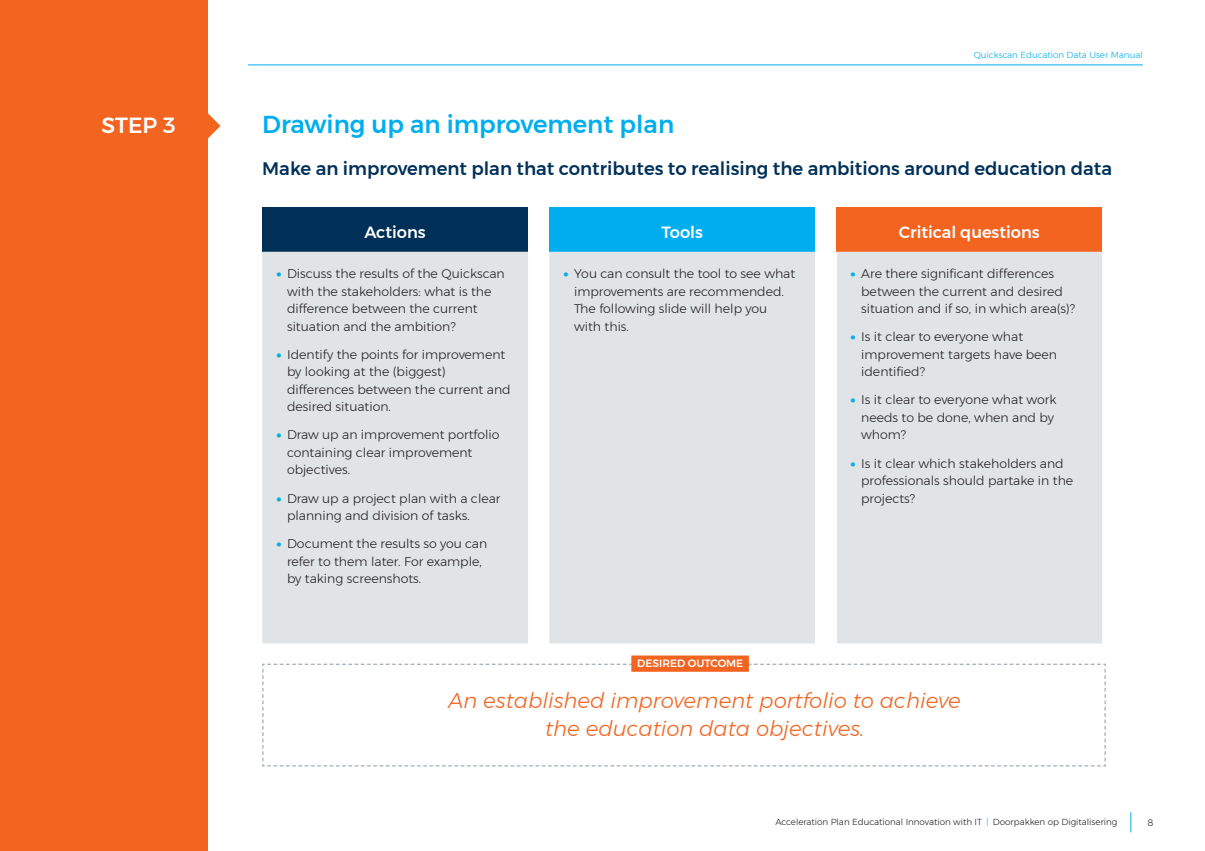
<style>
.page{position:relative;width:1205px;height:851px;background:#fff}
.page>*{position:absolute;margin:0;border:0;box-sizing:border-box;transform-origin:0 0}
.t1{font:500 24.38px "Montserrat";color:#00aeef}
.t2{font:500 21.88px "Montserrat";color:#fff}
.t3{font:italic 300 21.12px/27.9px "Montserrat";color:#f36421;text-align:center}
.t4{font:500 18.12px "Montserrat";color:#003058}
.t5{font:500 16.25px "Montserrat";color:#fff}
.t6{font:300 12.5px/17.5px "Montserrat";color:#231f20}
.t7{font:500 10.62px "Montserrat";color:#fff}
.t8{font:300 9.38px "Montserrat";color:#231f20}
.t9{font:300 8.75px "Montserrat";color:#231f20}
.t10{font:300 8.75px "Montserrat";color:#00aeef}
.s1{font-weight:900;color:#00aeef}
.s2{font-size:11.88px;color:#f36421}
.s3{color:#00aeef}
</style>
<div class="page">
<svg style="left:1130px;top:812px;width:1px;height:20px"></svg>
<hr style="left:248px;top:65px;width:894px;height:1px;background:#00aeef">
<div style="left:0;top:0;width:208px;height:850px;background:#f36421"></div>
<svg style="left:208px;top:113px;width:12px;height:26px"></svg>
<div style="left:262px;top:208px;width:266px;height:44px;background:#003058"></div>
<div style="left:549px;top:208px;width:266px;height:44px;background:#00aeef"></div>
<div style="left:836px;top:208px;width:266px;height:44px;background:#f36421"></div>
<div style="left:262px;top:252px;width:840px;height:391px;background:#e1e4e7"></div>
<div style="left:815px;top:252px;width:21px;height:391px;background:#fff"></div>
<svg style="left:262px;top:663px;width:844px;height:104px"></svg>
<div style="left:631px;top:655px;width:118px;height:16px;background:#f36421"></div>
<p class="t10" style="left:974px;top:48px;width:170px">Quickscan Education Data User Manual</p>
<p class="t2" style="left:102px;top:108px;width:76px">STEP 3</p>
<p class="t1" style="left:262px;top:105px;width:413px">Drawing up an improvement plan</p>
<p class="t4" style="left:262px;top:154px;width:851px">Make an improvement plan that contributes to realising the ambitions around education data</p>
<p class="t5" style="left:364px;top:219px;width:63px">Actions</p>
<p class="t5" style="left:661px;top:219px;width:43px">Tools</p>
<p class="t5" style="left:899px;top:219px;width:142px">Critical questions</p>
<p class="t6" style="left:287px;top:264px;width:219px;text-indent:-11px"><span class="s1">•</span> Discuss the results of the Quickscan with the stakeholders: what is the difference between the current situation and the ambition?</p>
<p class="t6" style="left:287px;top:345px;width:225px;text-indent:-11px"><span class="s1">•</span> Identify the points for improvement by looking at the (biggest) differences between the current and desired situation.</p>
<p class="t6" style="left:287px;top:426px;width:214px;text-indent:-11px"><span class="s1">•</span> Draw up an improvement portfolio containing clear improvement objectives.</p>
<p class="t6" style="left:287px;top:489px;width:215px;text-indent:-11px"><span class="s1">•</span> Draw up a project plan with a clear planning and division of tasks.</p>
<p class="t6" style="left:287px;top:534px;width:202px;text-indent:-11px"><span class="s1">•</span> Document the results so you can refer to them later. For example, by taking screenshots.</p>
<p class="t6" style="left:574px;top:264px;width:223px;text-indent:-11px"><span class="s1">•</span> You can consult the tool to see what improvements are recommended.<br>The following slide will help you with this.</p>
<p class="t6" style="left:861px;top:264px;width:215px;text-indent:-11px"><span class="s1">•</span> Are there significant differences between the current and desired situation and if so, in which area(s)?</p>
<p class="t6" style="left:861px;top:328px;width:197px;text-indent:-11px"><span class="s1">•</span> Is it clear to everyone what improvement targets have been identified?</p>
<p class="t6" style="left:861px;top:391px;width:197px;text-indent:-11px"><span class="s1">•</span> Is it clear to everyone what work needs to be done, when and by whom?</p>
<p class="t6" style="left:861px;top:454px;width:214px;text-indent:-11px"><span class="s1">•</span> Is it clear which stakeholders and professionals should partake in the projects?</p>
<p class="t7" style="left:637px;top:655px;width:113px">DESIRED OUTCOME <span class="s2">.</span></p>
<p class="t3" style="left:448px;top:686px;width:514px">An established improvement portfolio to achieve the education data objectives.</p>
<p class="t9" style="left:775px;top:815px;width:343px">Acceleration Plan Educational Innovation with IT <span class="s3">|</span> Doorpakken op Digitalisering</p>
<p class="t8" style="left:1147px;top:815px;width:8px">8</p>
</div>
